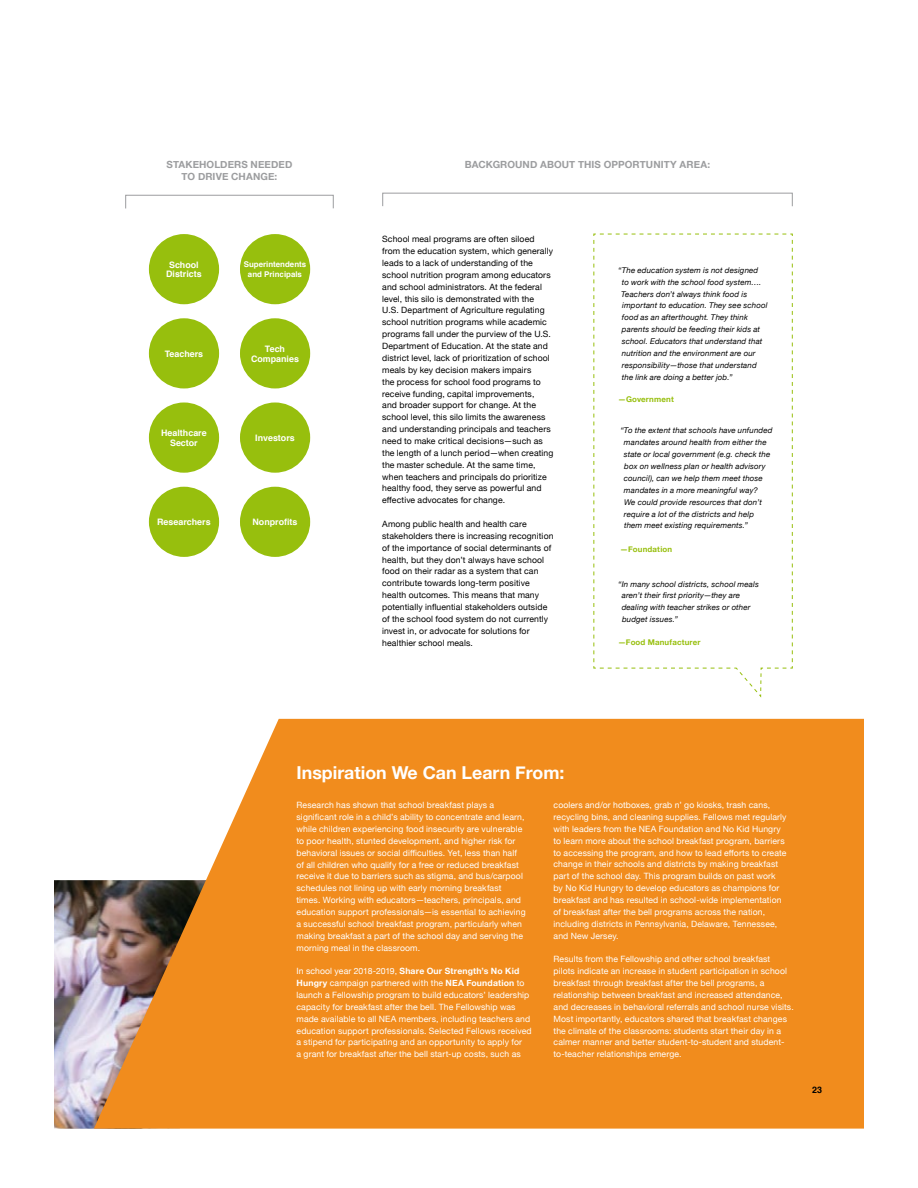
<style>
.page{position:relative;width:918px;height:1188px;background:#fff}
.page>*{position:absolute;margin:0;border:0;box-sizing:border-box;transform-origin:0 0}
.t1{font:700 17.85px "Helvetica Neue";color:#fff}
.t2{font:700 9.9px/11.9px "Helvetica Neue";letter-spacing:.01em;color:#9c9d9f;text-align:center}
.t3{font:700 8.85px/9.9px "Helvetica";color:#fff;text-align:center}
.t4{font:700 8.85px "Helvetica";color:#000}
.t5{font:8.7px/11.9px "Helvetica Neue";letter-spacing:.01em;color:#fff}
.t6{font:8.7px/11.9px "Helvetica Neue";letter-spacing:.01em;color:#000}
.t7{font:italic 7.95px/11.9px "Helvetica Neue";letter-spacing:.015em;color:#000}
.t8{font:700 7.95px "Helvetica Neue";letter-spacing:.02em;color:#97bf0d}
.t9{font:700 7.95px/9.9px "Helvetica";color:#fff;text-align:center}
.s1{font-weight:700}
</style>
<div class="page">
<img style="left:54px;top:880px;width:40px;height:249px">
<div style="left:149px;top:234px;width:70px;height:70px;background:#97bf0d;border-radius:50%"></div>
<div style="left:149px;top:318px;width:70px;height:70px;background:#97bf0d;border-radius:50%"></div>
<div style="left:149px;top:402px;width:70px;height:71px;background:#97bf0d;border-radius:50%"></div>
<div style="left:149px;top:487px;width:70px;height:70px;background:#97bf0d;border-radius:50%"></div>
<div style="left:240px;top:234px;width:70px;height:70px;background:#97bf0d;border-radius:50%"></div>
<div style="left:240px;top:318px;width:70px;height:70px;background:#97bf0d;border-radius:50%"></div>
<div style="left:240px;top:402px;width:70px;height:71px;background:#97bf0d;border-radius:50%"></div>
<div style="left:240px;top:487px;width:70px;height:70px;background:#97bf0d;border-radius:50%"></div>
<svg style="left:593px;top:233px;width:200px;height:465px"></svg>
<svg style="left:94px;top:719px;width:770px;height:410px;background:#ed9332"></svg>
<div style="left:125px;top:195px;width:209px;height:14px;border:1px solid #9c9d9f"></div>
<div style="left:382px;top:193px;width:411px;height:14px;border:1px solid #9c9d9f"></div>
<p class="t2" style="left:167px;top:159px;width:127px">STAKEHOLDERS NEEDED<br>TO DRIVE CHANGE:</p>
<p class="t2" style="left:465px;top:159px;width:247px">BACKGROUND ABOUT THIS OPPORTUNITY AREA:</p>
<p class="t3" style="left:166px;top:260px;width:37px">School<br>Districts</p>
<p class="t9" style="left:244px;top:260px;width:64px">Superintendents and Principals</p>
<p class="t3" style="left:165px;top:349px;width:40px">Teachers</p>
<p class="t3" style="left:251px;top:345px;width:49px">Tech<br>Companies</p>
<p class="t3" style="left:161px;top:429px;width:47px">Healthcare<br>Sector</p>
<p class="t3" style="left:255px;top:434px;width:41px">Investors</p>
<p class="t3" style="left:157px;top:518px;width:55px">Researchers</p>
<p class="t3" style="left:253px;top:517px;width:46px">Nonprofits</p>
<p class="t6" style="left:382px;top:234px;width:173px">School meal programs are often siloed from the education system, which generally leads to a lack of understanding of the school nutrition program among educators and school administrators. At the federal level, this silo is demonstrated with the<br>U.S. Department of Agriculture regulating school nutrition programs while academic programs fall under the purview of the U.S.<br>Department of Education. At the state and district level, lack of prioritization of school meals by key decision makers impairs<br>the process for school food programs to receive funding, capital improvements,<br>and broader support for change. At the school level, this silo limits the awareness and understanding principals and teachers need to make critical decisions—such as the length of a lunch period—when creating the master schedule. At the same time, when teachers and principals do prioritize healthy food, they serve as powerful and effective advocates for change.</p>
<p class="t6" style="left:382px;top:518px;width:173px">Among public health and health care stakeholders there is increasing recognition of the importance of social determinants of health, but they don’t always have school food on their radar as a system that can contribute towards long-term positive health outcomes. This means that many potentially influential stakeholders outside of the school food system do not currently invest in, or advocate for solutions for healthier school meals.</p>
<p class="t7" style="left:621px;top:265px;width:148px;text-indent:-3px">“The education system is not designed<br>to work with the school food system….<br>Teachers don’t always think food is important to education. They see school food as an afterthought. They think parents should be feeding their kids at school. Educators that understand that nutrition and the environment are our responsibility—those that understand the link are doing a better job.”</p>
<p class="t8" style="left:618px;top:396px;width:57px">—Government</p>
<p class="t7" style="left:624px;top:425px;width:150px;text-indent:-3px">“To the extent that schools have unfunded mandates around health from either the state or local government (e.g. check the box on wellness plan or health advisory council), can we help them meet those mandates in a more meaningful way?<br>We could provide resources that don’t require a lot of the districts and help them meet existing requirements.”</p>
<p class="t8" style="left:620px;top:546px;width:53px">—Foundation</p>
<p class="t7" style="left:622px;top:579px;width:139px;text-indent:-3px">“In many school districts, school meals aren’t their first priority—they are dealing with teacher strikes or other budget issues.”</p>
<p class="t8" style="left:618px;top:638px;width:84px">—Food Manufacturer</p>
<h1 class="t1" style="left:297px;top:765px;width:269px">Inspiration We Can Learn From:</h1>
<p class="t5" style="left:297px;top:800px;width:231px">Research has shown that school breakfast plays a significant role in a child’s ability to concentrate and learn, while children experiencing food insecurity are vulnerable to poor health, stunted development, and higher risk for behavioral issues or social difficulties. Yet, less than half of all children who qualify for a free or reduced breakfast receive it due to barriers such as stigma, and bus/carpool schedules not lining up with early morning breakfast times. Working with educators—teachers, principals, and education support professionals—is essential to achieving a successful school breakfast program, particularly when making breakfast a part of the school day and serving the morning meal in the classroom.</p>
<p class="t5" style="left:297px;top:966px;width:237px">In school year 2018-2019, <span class="s1">Share Our Strength’s No Kid Hungry</span> campaign partnered with the <span class="s1">NEA Foundation</span> to launch a Fellowship program to build educators’ leadership capacity for breakfast after the bell. The Fellowship was made available to all NEA members, including teachers and education support professionals. Selected Fellows received a stipend for participating and an opportunity to apply for<br>a grant for breakfast after the bell start-up costs, such as</p>
<p class="t5" style="left:554px;top:800px;width:234px">coolers and/or hotboxes, grab n’ go kiosks, trash cans, recycling bins, and cleaning supplies. Fellows met regularly with leaders from the NEA Foundation and No Kid Hungry to learn more about the school breakfast program, barriers to accessing the program, and how to lead efforts to create change in their schools and districts by making breakfast part of the school day. This program builds on past work by No Kid Hungry to develop educators as champions for breakfast and has resulted in school-wide implementation of breakfast after the bell programs across the nation, including districts in Pennsylvania, Delaware, Tennessee, and New Jersey.</p>
<p class="t5" style="left:554px;top:954px;width:242px">Results from the Fellowship and other school breakfast pilots indicate an increase in student participation in school breakfast through breakfast after the bell programs, a relationship between breakfast and increased attendance, and decreases in behavioral referrals and school nurse visits.<br>Most importantly, educators shared that breakfast changes the climate of the classrooms: students start their day in a calmer manner and better student-to-student and student&shy;to-teacher relationships emerge.</p>
<p class="t4" style="left:812px;top:1087px;width:11px">23</p>
</div>
